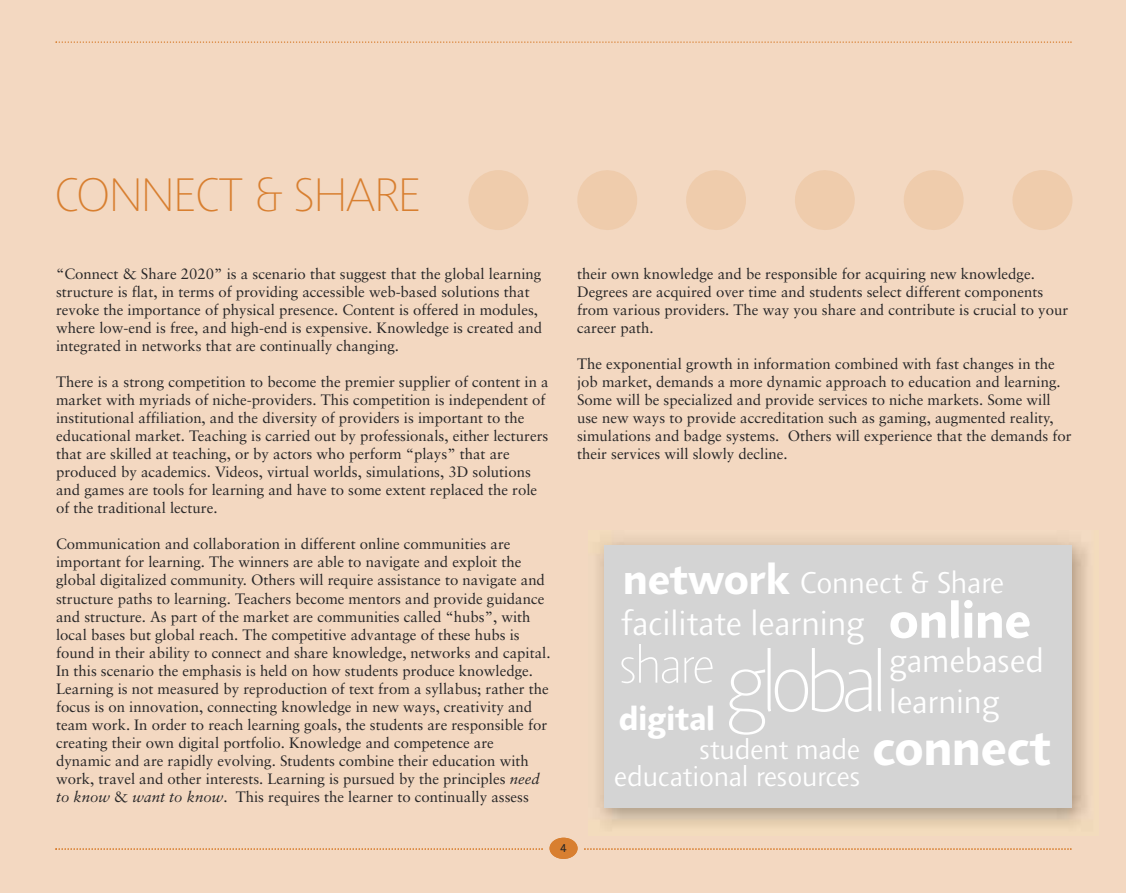
<style>
.page{position:relative;width:1127px;height:893px;background:#fff}
.page>*{position:absolute;margin:0;border:0;box-sizing:border-box;transform-origin:0 0}
.t1{font:100 85.5px "Agilita LT Pro";letter-spacing:-.05em;color:#fff}
.t2{font:100 52.5px "Agilita LT Pro";color:#fff}
.t3{font:700 51px "Agilita LT Pro";color:#fff}
.t4{font:100 48px "Agilita LT Pro";color:#d87f30}
.t5{font:700 42.75px "Agilita LT Pro";color:#fff}
.t6{font:300 34.65px "Agilita LT Pro";color:#fff}
.t7{font:300 33.6px/40.3px "Agilita LT Pro";color:#fff}
.t8{font:700 33.15px "Agilita LT Pro";color:#fff}
.t9{font:300 30.6px "Agilita LT Pro";color:#fff}
.t10{font:300 28.5px/27px "Agilita LT Pro";color:#fff}
.t11{font:15px/18px "Sabon LT";color:#272627}
.t12{font:12px "Agilita LT Pro";color:#272627}
.s1{font-style:italic}
</style>
<div class="page">
<div style="left:0;top:0;width:1125px;height:893px;background:#f3d8c1"></div>
<svg style="left:468px;top:170px;width:496px;height:60px"></svg>
<svg style="left:1012px;top:170px;width:60px;height:60px"></svg>
<svg style="left:549px;top:838px;width:28px;height:21px"></svg>
<svg style="left:56px;top:41px;width:1015px;height:2px"></svg>
<svg style="left:55px;top:848px;width:488px;height:2px"></svg>
<svg style="left:584px;top:848px;width:487px;height:2px"></svg>
<div style="left:550px;top:838px;width:28px;height:21px;background:#d87f30;border-radius:50%"></div>
<img style="left:597px;top:540px;width:490px;height:289px">
<div style="left:604px;top:546px;width:467px;height:262px;background:#d4d4d4"></div>
<h3 class="t4" style="left:55px;top:178px;width:367px">CONNECT &amp; SHARE</h3>
<p class="t11" style="left:56px;top:266px;width:488px">“Connect &amp; Share 2020” is a scenario that suggest that the global learning structure is flat, in terms of providing accessible web-based solutions that revoke the importance of physical presence. Content is offered in modules, where low-end is free, and high-end is expensive. Knowledge is created and integrated in networks that are continually changing.</p>
<p class="t11" style="left:56px;top:374px;width:494px">There is a strong competition to become the premier supplier of content in a market with myriads of niche-providers. This competition is independent of institutional affiliation, and the diversity of providers is important to the educational market. Teaching is carried out by professionals, either lecturers that are skilled at teaching, or by actors who perform “plays” that are produced by academics. Videos, virtual worlds, simulations, 3D solutions and games are tools for learning and have to some extent replaced the role of the traditional lecture.</p>
<p class="t11" style="left:56px;top:537px;width:496px">Communication and collaboration in different online communities are important for learning. The winners are able to navigate and exploit the global digitalized community. Others will require assistance to navigate and structure paths to learning. Teachers become mentors and provide guidance and structure. As part of the market are communities called “hubs”, with local bases but global reach. The competitive advantage of these hubs is found in their ability to connect and share knowledge, networks and capital.<br>In this scenario the emphasis is held on how students produce knowledge.<br>Learning is not measured by reproduction of text from a syllabus; rather the focus is on innovation, connecting knowledge in new ways, creativity and team work. In order to reach learning goals, the students are responsible for creating their own digital portfolio. Knowledge and competence are dynamic and are rapidly evolving. Students combine their education with work, travel and other interests. Learning is pursued by the principles <span class="s1">need to know</span> &amp; <span class="s1">want to know</span>. This requires the learner to continually assess</p>
<p class="t11" style="left:577px;top:266px;width:493px">their own knowledge and be responsible for acquiring new knowledge.<br>Degrees are acquired over time and students select different components from various providers. The way you share and contribute is crucial to your career path.</p>
<p class="t11" style="left:577px;top:356px;width:496px">The exponential growth in information combined with fast changes in the job market, demands a more dynamic approach to education and learning.<br>Some will be specialized and provide services to niche markets. Some will use new ways to provide accreditation such as gaming, augmented reality, simulations and badge systems. Others will experience that the demands for their services will slowly decline.</p>
<h3 class="t5" style="left:623px;top:565px;width:168px">network</h3>
<h3 class="t9" style="left:800px;top:572px;width:206px">Connect &amp; Share</h3>
<h3 class="t3" style="left:889px;top:603px;width:144px">online</h3>
<h3 class="t6" style="left:621px;top:612px;width:245px">facilitate learning</h3>
<h2 class="t2" style="left:620px;top:647px;width:95px">share</h2>
<h3 class="t7" style="left:889px;top:645px;width:156px">gamebased learning</h3>
<h1 class="t1" style="left:726px;top:653px;width:162px">global</h1>
<h3 class="t8" style="left:619px;top:708px;width:98px">digital</h3>
<h3 class="t10" style="left:614px;top:740px;width:438px;text-indent:85px">student made<br>educational resources <sup>connect</sup></h3>
<p class="t12" style="left:560px;top:843px;width:7px">4</p>
</div>
